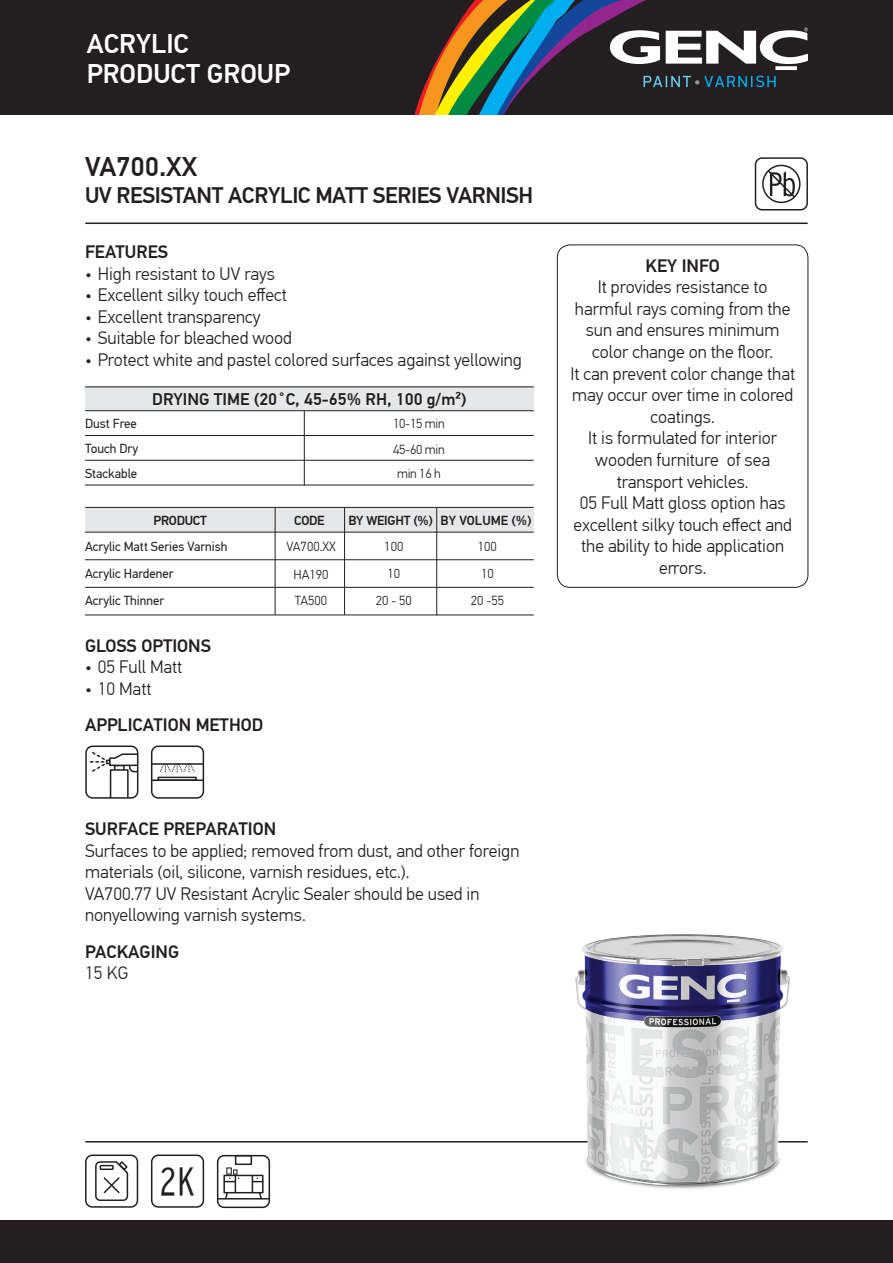
<style>
.page{position:relative;width:893px;height:1263px;background:#fff}
.page>*{position:absolute;margin:0;border:0;box-sizing:border-box;transform-origin:0 0}
.t1{font:39.3px "Interstate Condensed X Light";color:#231f20}
.t2{font:500 27px/30px "PF Din Text Pro";color:#fff}
.t3{font:500 27px "PF Din Text Pro";color:#231f20}
.t4{font:500 22.5px "PF Din Text Pro";letter-spacing:-.02em;color:#231f20}
.t5{font:300 18px/21.6px "PF Din Text Pro";color:#231f20;text-align:center}
.t6{font:500 18px "PF Din Text Pro";color:#231f20}
.t7{font:500 16.8px "PF Din Text Pro";color:#231f20}
.t8{font:13.2px/27.5px "PF Din Text Pro";color:#231f20}
.t9{font:300 13.2px/27.5px "PF Din Text Pro";color:#231f20;text-align:center}
.t10{font:500 13.2px "PF Din Text Pro";letter-spacing:-.02em;color:#231f20}
.t11{font:300 13.2px/26.1px "PF Din Text Pro";letter-spacing:-.02em;color:#231f20}
</style>
<div class="page">
<div style="left:0;top:0;width:893px;height:115px;background:#231f20"></div>
<div style="left:0;top:1220px;width:893px;height:43px;background:#231f20"></div>
<svg style="left:414px;top:0;width:394px;height:115px"></svg>
<hr style="left:86px;top:222px;width:721px;height:2px;background:#231f20">
<hr style="left:86px;top:1141px;width:721px;height:1px;background:#231f20">
<div style="left:217px;top:1155px;width:53px;height:53px;border:2px solid #231f20;border-radius:7px"></div>
<hr style="left:218px;top:1198px;width:51px;height:1px;background:#231f20">
<div style="left:235px;top:1155px;width:17px;height:10px;border:2px solid #231f20"></div>
<div style="left:226px;top:1167px;width:6px;height:8px;border:1px solid #231f20"></div>
<svg style="left:224px;top:1169px;width:39px;height:31px"></svg>
<div style="left:85px;top:1154px;width:53px;height:54px;border:2px solid #231f20;border-radius:7px"></div>
<svg style="left:95px;top:1161px;width:34px;height:40px"></svg>
<div style="left:151px;top:1154px;width:53px;height:54px;border:2px solid #231f20;border-radius:7px"></div>
<div style="left:755px;top:157px;width:53px;height:53px;border:2px solid #231f20;border-radius:7px"></div>
<svg style="left:762px;top:164px;width:39px;height:40px"></svg>
<img style="left:573px;top:934px;width:219px;height:255px">
<div style="left:557px;top:244px;width:251px;height:344px;border:1px solid #231f20;border-radius:13px"></div>
<div style="left:85px;top:745px;width:53px;height:54px;border:2px solid #231f20;border-radius:7px"></div>
<svg style="left:90px;top:751px;width:48px;height:47px"></svg>
<div style="left:85px;top:386px;width:449px;height:25px;background:#e6e7e9"></div>
<hr style="left:85px;top:410px;width:449px;height:1px;background:#231f20">
<hr style="left:85px;top:485px;width:449px;height:1px;background:#231f20">
<hr style="left:304px;top:411px;width:1px;height:74px;background:#231f20">
<hr style="left:85px;top:435px;width:449px;height:1px;background:#231f20">
<hr style="left:85px;top:460px;width:449px;height:1px;background:#231f20">
<hr style="left:85px;top:386px;width:449px;height:1px;background:#231f20">
<div style="left:85px;top:507px;width:449px;height:25px;background:#e6e7e9"></div>
<hr style="left:85px;top:507px;width:449px;height:1px;background:#231f20">
<hr style="left:85px;top:532px;width:449px;height:1px;background:#231f20">
<hr style="left:85px;top:559px;width:449px;height:1px;background:#231f20">
<hr style="left:85px;top:587px;width:449px;height:1px;background:#231f20">
<hr style="left:85px;top:614px;width:449px;height:1px;background:#231f20">
<div style="left:157px;top:777px;width:40px;height:4px;border:2px solid #231f20"></div>
<svg style="left:160px;top:765px;width:34px;height:7px"></svg>
<hr style="left:151px;top:763px;width:53px;height:2px;background:#231f20">
<hr style="left:151px;top:779px;width:53px;height:2px;background:#231f20">
<div style="left:151px;top:745px;width:53px;height:54px;border:2px solid #231f20;border-radius:7px"></div>
<hr style="left:275px;top:507px;width:1px;height:108px;background:#231f20">
<hr style="left:344px;top:507px;width:1px;height:108px;background:#231f20">
<hr style="left:436px;top:508px;width:1px;height:107px;background:#231f20">
<h2 class="t2" style="left:87px;top:29px;width:205px">ACRYLIC<br>PRODUCT GROUP</h2>
<h2 class="t3" style="left:85px;top:151px;width:114px">VA700.XX</h2>
<p class="t4" style="left:85px;top:182px;width:450px">UV RESISTANT ACRYLIC MATT SERIES VARNISH</p>
<p class="t6" style="left:85px;top:241px;width:85px">FEATURES</p>
<p class="t5" style="left:85px;top:263px;width:191px">• High resistant to UV rays</p>
<p class="t5" style="left:85px;top:284px;width:203px">• Excellent silky touch effect</p>
<p class="t5" style="left:85px;top:306px;width:177px">• Excellent transparency</p>
<p class="t5" style="left:85px;top:328px;width:208px">• Suitable for bleached wood</p>
<p class="t5" style="left:85px;top:349px;width:438px">• Protect white and pastel colored surfaces against yellowing</p>
<p class="t7" style="left:152px;top:389px;width:316px">DRYING TIME (20˚C, 45-65% RH, 100 g/m²)</p>
<p class="t8" style="left:85px;top:410px;width:53px">Dust Free</p>
<p class="t11" style="left:393px;top:410px;width:53px">10-15 min<br>45-60 min</p>
<p class="t9" style="left:397px;top:459px;width:45px">min 16 h</p>
<p class="t8" style="left:85px;top:436px;width:55px;line-height:24.9px">Touch Dry<br>Stackable</p>
<p class="t10" style="left:154px;top:513px;width:55px">PRODUCT</p>
<p class="t8" style="left:85px;top:532px;width:144px">Acrylic Matt Series Varnish<br>Acrylic Hardener<br>Acrylic Thinner</p>
<p class="t6" style="left:85px;top:635px;width:127px">GLOSS OPTIONS</p>
<p class="t5" style="left:85px;top:657px;width:99px">• 05 Full Matt</p>
<p class="t5" style="left:85px;top:678px;width:68px">• 10 Matt</p>
<p class="t6" style="left:85px;top:714px;width:180px">APPLICATION METHOD</p>
<p class="t10" style="left:294px;top:513px;width:32px">CODE</p>
<p class="t10" style="left:348px;top:513px;width:184px">BY WEIGHT (%) BY VOLUME (%)</p>
<p class="t9" style="left:286px;top:532px;width:51px;line-height:28.7px">VA700.XX<br>HA190</p>
<p class="t9" style="left:295px;top:587px;width:34px">TA500</p>
<p class="t9" style="left:376px;top:532px;width:38px">100<br>10<br>20 - 50</p>
<p class="t9" style="left:471px;top:532px;width:35px">100<br>10<br>20 -55</p>
<p class="t6" style="left:85px;top:818px;width:193px">SURFACE PREPARATION</p>
<p class="t5" style="left:85px;top:840px;width:436px;text-align:left">Surfaces to be applied; removed from dust, and other foreign materials (oil, silicone, varnish residues, etc.).<br>VA700.77 UV Resistant Acrylic Sealer should be used in nonyellowing varnish systems.</p>
<p class="t6" style="left:85px;top:941px;width:95px">PACKAGING</p>
<p class="t5" style="left:85px;top:962px;width:45px">15 KG</p>
<p class="t6" style="left:645px;top:255px;width:76px">KEY INFO</p>
<p class="t5" style="left:570px;top:277px;width:226px">It provides resistance to harmful rays coming from the sun and ensures minimum color change on the floor.<br>It can prevent color change that may occur over time in colored coatings.<br>It is formulated for interior wooden furniture of sea transport vehicles.<br>05 Full Matt gloss option has excellent silky touch effect and the ability to hide application errors.</p>
<h1 class="t1" style="left:160px;top:1159px;width:37px">2K</h1>
</div>
